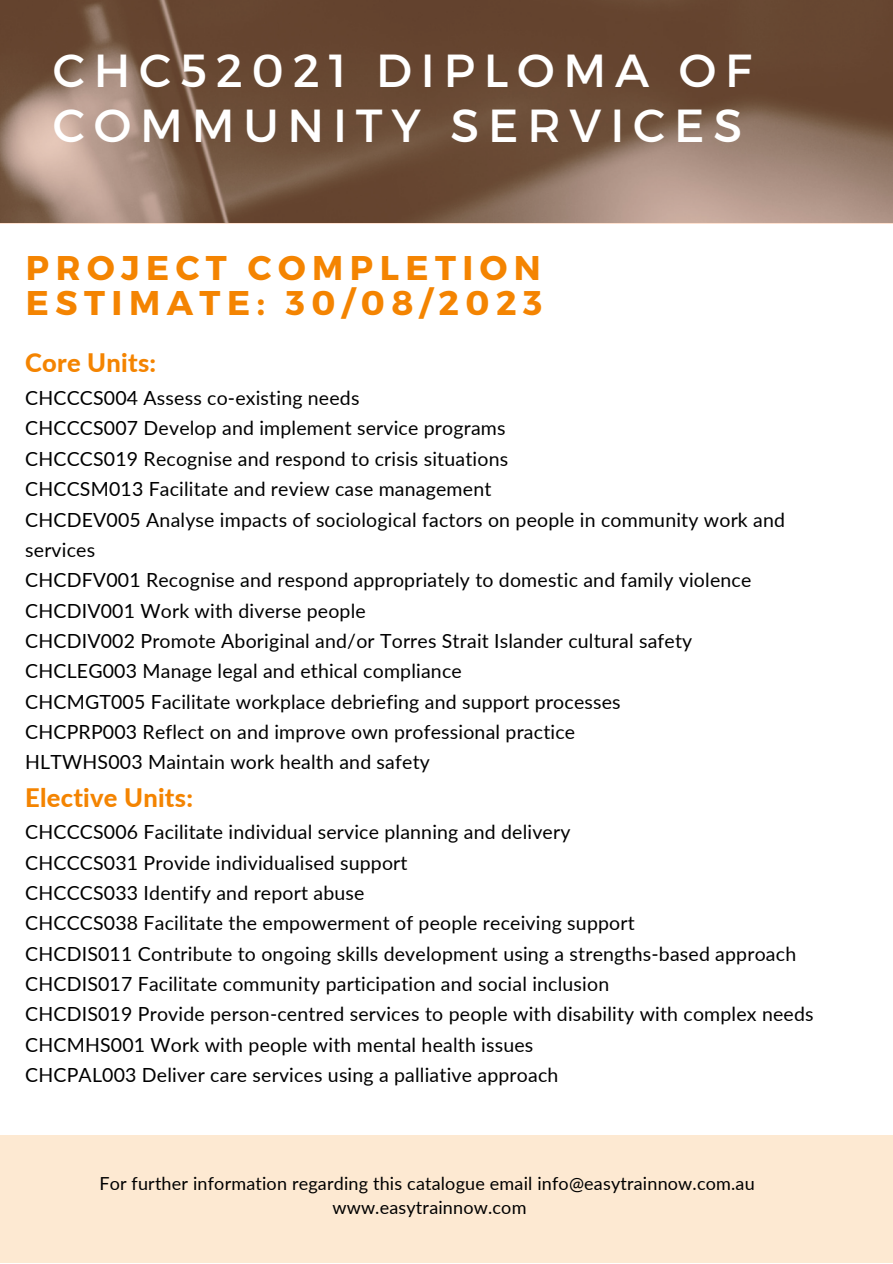
<style>
.page{position:relative;width:893px;height:1264px;background:#fff}
.page>*{position:absolute;margin:0;border:0;box-sizing:border-box;transform-origin:0 0}
.t1{font:46.35px/55.1px "Montserrat";letter-spacing:.19em;color:#fff}
.t2{font:700 34.2px/34.8px "Montserrat";letter-spacing:.19em;color:#f48401}
.t3{font:800 25.5px "Lato";letter-spacing:.01em;color:#f48401}
.t4{font:19.5px/30.3px "Lato";letter-spacing:.01em;color:#000}
.t5{font:18px/23.5px "Lato";letter-spacing:.01em;color:#000;text-align:center}
</style>
<div class="page">
<div style="left:0;top:1135px;width:892px;height:127px;background:#fde9d2"></div>
<svg style="left:0;top:0;width:892px;height:223px;background:#7c5d4a"></svg>
<h1 class="t1" style="left:53px;top:41px;width:700px">CHC52021 DIPLOMA OF<br>COMMUNITY SERVICES</h1>
<h2 class="t2" style="left:26px;top:249px;width:518px">PROJECT COMPLETION<br>ESTIMATE: 30/08/2023</h2>
<h3 class="t3" style="left:25px;top:347px;width:132px">Core Units:</h3>
<p class="t4" style="left:25px;top:382px;width:761px">CHCCCS004 Assess co-existing needs<br>CHCCCS007 Develop and implement service programs<br>CHCCCS019 Recognise and respond to crisis situations<br>CHCCSM013 Facilitate and review case management<br>CHCDEV005 Analyse impacts of sociological factors on people in community work and services<br>CHCDFV001 Recognise and respond appropriately to domestic and family violence CHCDIV001 Work with diverse people<br>CHCDIV002 Promote Aboriginal and/or Torres Strait Islander cultural safety CHCLEG003 Manage legal and ethical compliance<br>CHCMGT005 Facilitate workplace debriefing and support processes<br>CHCPRP003 Reflect on and improve own professional practice<br>HLTWHS003 Maintain work health and safety</p>
<h3 class="t3" style="left:25px;top:781px;width:169px">Elective Units:</h3>
<p class="t4" style="left:25px;top:816px;width:789px">CHCCCS006 Facilitate individual service planning and delivery<br>CHCCCS031 Provide individualised support<br>CHCCCS033 Identify and report abuse<br>CHCCCS038 Facilitate the empowerment of people receiving support<br>CHCDIS011 Contribute to ongoing skills development using a strengths-based approach CHCDIS017 Facilitate community participation and social inclusion<br>CHCDIS019 Provide person-centred services to people with disability with complex needs CHCMHS001 Work with people with mental health issues<br>CHCPAL003 Deliver care services using a palliative approach</p>
<p class="t5" style="left:99px;top:1171px;width:657px">For further information regarding this catalogue email info@easytrainnow.com.au www.easytrainnow.com</p>
</div>
